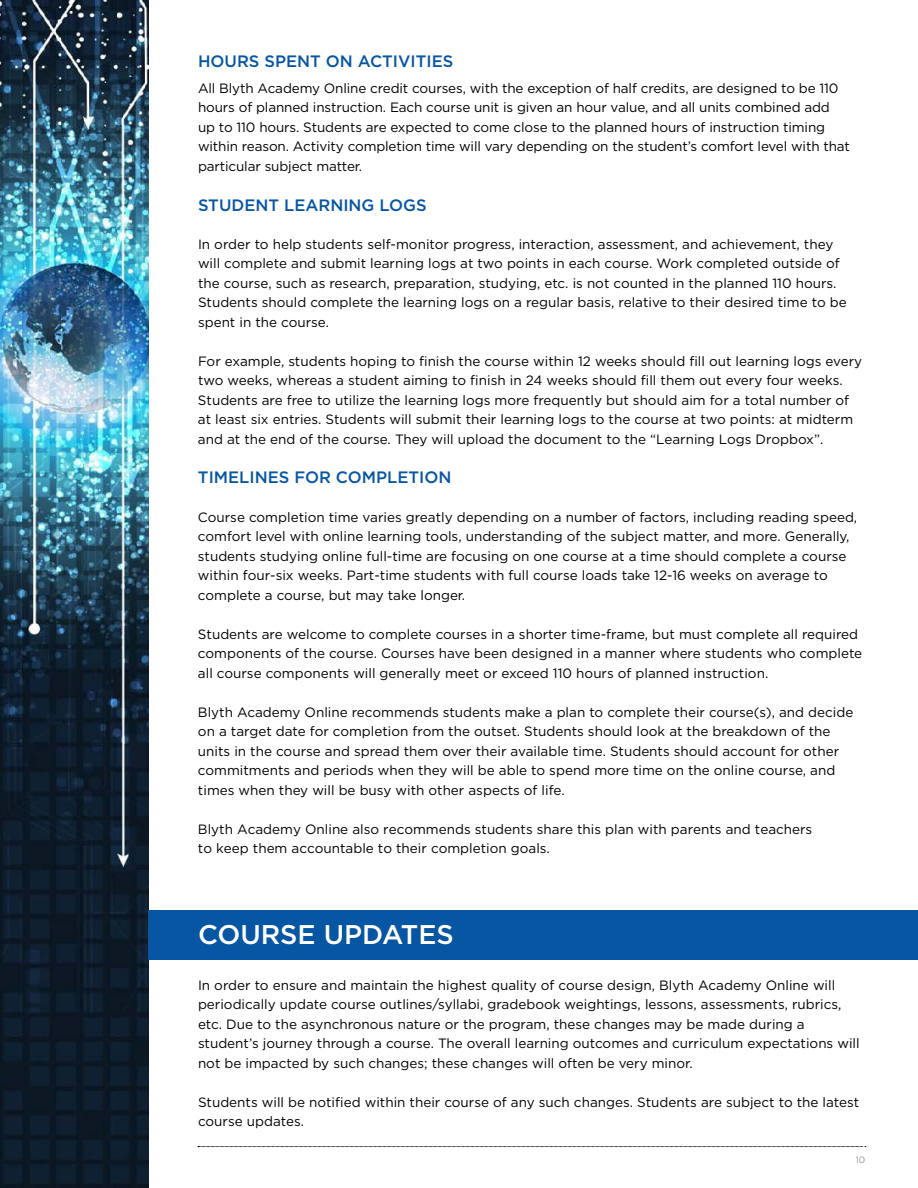
<style>
.page{position:relative;width:918px;height:1188px;background:#fff}
.page>*{position:absolute;margin:0;border:0;box-sizing:border-box;transform-origin:0 0}
.t1{font:500 27px "Gotham";color:#fff}
.t2{font:500 16.5px "Gotham";color:#0756a3}
.t3{font:13.5px/19.5px "Gotham";color:#000}
.t4{font:300 9px "Gotham";color:#636466}
</style>
<div class="page">
<img style="left:0;top:0;width:149px;height:1188px">
<svg style="left:198px;top:1146px;width:668px;height:1px"></svg>
<div style="left:149px;top:910px;width:769px;height:50px;background:#0756a3"></div>
<p class="t2" style="left:198px;top:51px;width:257px">HOURS SPENT ON ACTIVITIES</p>
<p class="t3" style="left:198px;top:78px;width:654px">All Blyth Academy Online credit courses, with the exception of half credits, are designed to be 110 hours of planned instruction. Each course unit is given an hour value, and all units combined add up to 110 hours. Students are expected to come close to the planned hours of instruction timing within reason. Activity completion time will vary depending on the student’s comfort level with that particular subject matter.</p>
<p class="t2" style="left:198px;top:194px;width:230px">STUDENT LEARNING LOGS</p>
<p class="t3" style="left:198px;top:234px;width:650px">In order to help students self-monitor progress, interaction, assessment, and achievement, they will complete and submit learning logs at two points in each course. Work completed outside of the course, such as research, preparation, studying, etc. is not counted in the planned 110 hours.<br>Students should complete the learning logs on a regular basis, relative to their desired time to be spent in the course.</p>
<p class="t3" style="left:198px;top:351px;width:666px">For example, students hoping to finish the course within 12 weeks should fill out learning logs every two weeks, whereas a student aiming to finish in 24 weeks should fill them out every four weeks.<br>Students are free to utilize the learning logs more frequently but should aim for a total number of at least six entries. Students will submit their learning logs to the course at two points: at midterm and at the end of the course. They will upload the document to the “Learning Logs Dropbox”.</p>
<p class="t2" style="left:198px;top:467px;width:255px">TIMELINES FOR COMPLETION</p>
<p class="t3" style="left:198px;top:507px;width:661px">Course completion time varies greatly depending on a number of factors, including reading speed, comfort level with online learning tools, understanding of the subject matter, and more. Generally, students studying online full-time are focusing on one course at a time should complete a course within four-six weeks. Part-time students with full course loads take 12-16 weeks on average to complete a course, but may take longer.</p>
<p class="t3" style="left:198px;top:624px;width:666px">Students are welcome to complete courses in a shorter time-frame, but must complete all required components of the course. Courses have been designed in a manner where students who complete all course components will generally meet or exceed 110 hours of planned instruction.</p>
<p class="t3" style="left:198px;top:702px;width:657px">Blyth Academy Online recommends students make a plan to complete their course(s), and decide on a target date for completion from the outset. Students should look at the breakdown of the units in the course and spread them over their available time. Students should account for other commitments and periods when they will be able to spend more time on the online course, and times when they will be busy with other aspects of life.</p>
<p class="t3" style="left:198px;top:819px;width:616px">Blyth Academy Online also recommends students share this plan with parents and teachers to keep them accountable to their completion goals.</p>
<h1 class="t1" style="left:198px;top:917px;width:257px">COURSE UPDATES</h1>
<p class="t3" style="left:198px;top:975px;width:663px">In order to ensure and maintain the highest quality of course design, Blyth Academy Online will periodically update course outlines/syllabi, gradebook weightings, lessons, assessments, rubrics, etc. Due to the asynchronous nature or the program, these changes may be made during a student’s journey through a course. The overall learning outcomes and curriculum expectations will not be impacted by such changes; these changes will often be very minor.</p>
<p class="t3" style="left:198px;top:1092px;width:663px">Students will be notified within their course of any such changes. Students are subject to the latest course updates.</p>
<p class="t4" style="left:856px;top:1154px;width:11px">10</p>
</div>
